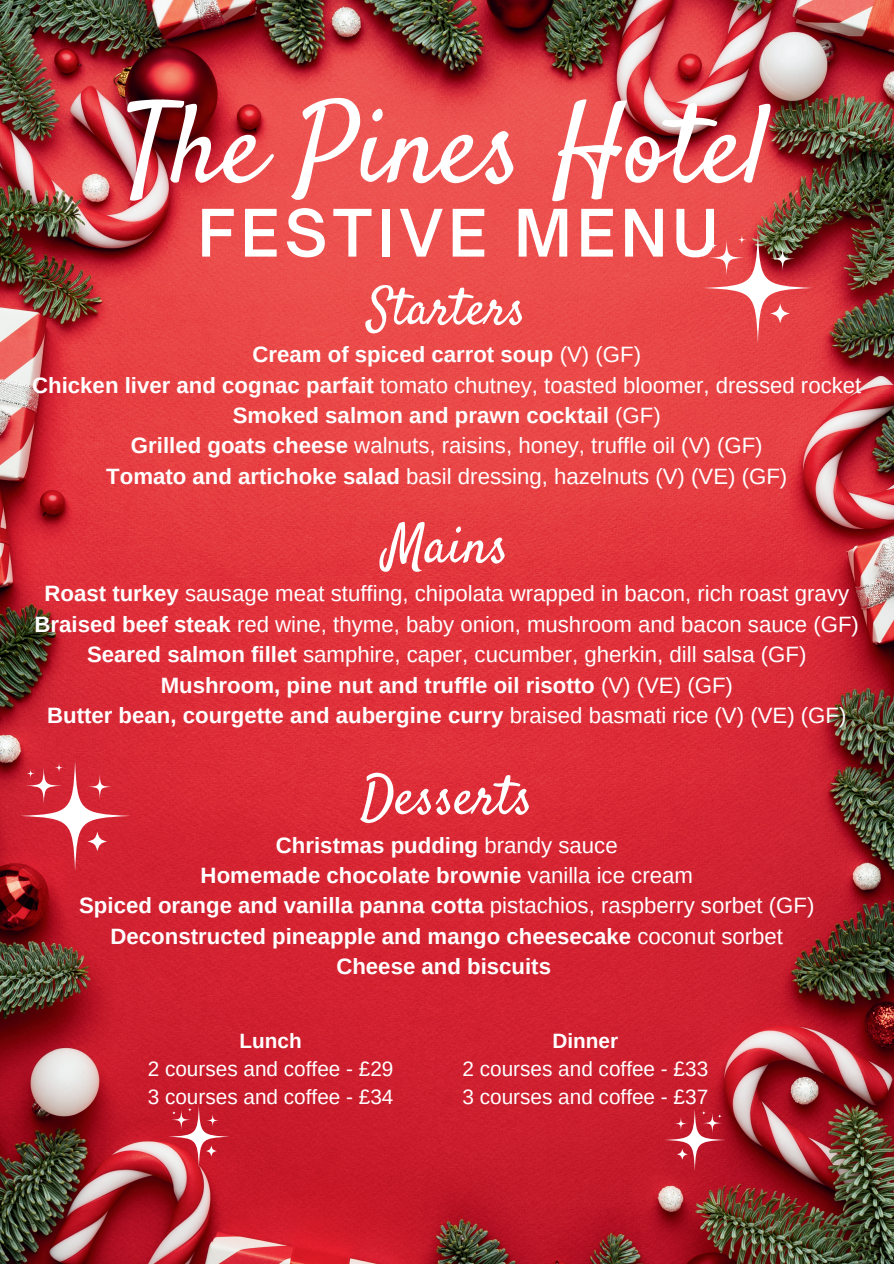
<style>
.page{position:relative;width:894px;height:1264px;background:#fff}
.page>*{position:absolute;margin:0;border:0;box-sizing:border-box;transform-origin:0 0}
.t1{font:111.9px "Satisfy";color:#fff}
.t2{font:600 62.55px "Open Sauce One";letter-spacing:.08em;color:#fff}
.t3{font:54.9px "Satisfy";color:#fff}
.t4{font:51.9px "Satisfy";color:#fff}
.t5{font:22.2px/30.3px "Arimo";color:#fff;text-align:center}
.t6{font:700 22.2px/30.3px "Arimo";color:#fff;text-align:center}
.t7{font:20.7px/28.2px "Arimo";color:#fff}
.t8{font:700 20.7px "Arimo";color:#fff}
.s1{font-weight:700}
.s2{font-weight:400}
</style>
<div class="page">
<img style="left:0;top:0;width:893px;height:1263px">
<svg style="left:20px;top:760px;width:110px;height:111px;background:#da4653"></svg>
<svg style="left:87px;top:774px;width:25px;height:25px"></svg>
<svg style="left:26px;top:767px;width:36px;height:36px"></svg>
<svg style="left:26px;top:768px;width:10px;height:10px"></svg>
<svg style="left:54px;top:762px;width:10px;height:10px"></svg>
<svg style="left:663px;top:1109px;width:62px;height:61px;background:#c93d4c"></svg>
<svg style="left:673px;top:1116px;width:14px;height:14px"></svg>
<svg style="left:702px;top:1112px;width:20px;height:21px"></svg>
<svg style="left:716px;top:1113px;width:6px;height:5px"></svg>
<svg style="left:700px;top:1110px;width:6px;height:5px"></svg>
<svg style="left:168px;top:1105px;width:62px;height:62px;background:#d3414e"></svg>
<svg style="left:206px;top:1113px;width:13px;height:14px"></svg>
<svg style="left:171px;top:1109px;width:20px;height:20px"></svg>
<svg style="left:171px;top:1110px;width:6px;height:5px"></svg>
<svg style="left:187px;top:1106px;width:5px;height:6px"></svg>
<svg style="left:702px;top:233px;width:110px;height:110px;background:#dd5d5f"></svg>
<svg style="left:770px;top:246px;width:24px;height:25px"></svg>
<svg style="left:708px;top:240px;width:36px;height:36px"></svg>
<svg style="left:708px;top:240px;width:10px;height:10px"></svg>
<svg style="left:736px;top:235px;width:10px;height:10px"></svg>
<h1 class="t1" style="left:124px;top:76px;width:647px">The Pines Hotel</h1>
<h2 class="t2" style="left:198px;top:192px;width:521px">FESTIVE MENU</h2>
<h3 class="t4" style="left:367px;top:275px;width:160px">Starters</h3>
<p class="t5" style="left:32px;top:339px;width:830px"><span class="s1">Cream of spiced carrot soup</span> (V) (GF)<br><span class="s1">Chicken liver and cognac parfait</span> tomato chutney, toasted bloomer, dressed rocket <span class="s1">Smoked salmon and prawn cocktail</span> (GF)<br><span class="s1">Grilled goats cheese</span> walnuts, raisins, honey, truffle oil (V) (GF)<br><span class="s1">Tomato and artichoke salad</span> basil dressing, hazelnuts (V) (VE) (GF)</p>
<h3 class="t3" style="left:385px;top:510px;width:125px">Mains</h3>
<p class="t5" style="left:35px;top:578px;width:825px"><span class="s1">Roast turkey</span> sausage meat stuffing, chipolata wrapped in bacon, rich roast gravy <span class="s1">Braised beef steak</span> red wine, thyme, baby onion, mushroom and bacon sauce (GF)<br><span class="s1">Seared salmon fillet</span> samphire, caper, cucumber, gherkin, dill salsa (GF)<br><span class="s1">Mushroom, pine nut and truffle oil risotto</span> (V) (VE) (GF)<br><span class="s1">Butter bean, courgette and aubergine curry</span> braised basmati rice (V) (VE) (GF)</p>
<h3 class="t3" style="left:360px;top:761px;width:174px">Desserts</h3>
<p class="t6" style="left:79px;top:830px;width:736px">Christmas pudding <span class="s2">brandy sauce<br></span>Homemade chocolate brownie <span class="s2">vanilla ice cream<br></span>Spiced orange and vanilla panna cotta <span class="s2">pistachios, raspberry sorbet (GF)<br></span>Deconstructed pineapple and mango cheesecake <span class="s2">coconut sorbet </span>Cheese and biscuits</p>
<p class="t8" style="left:239px;top:1026px;width:64px">Lunch</p>
<p class="t7" style="left:148px;top:1054px;width:247px">2 courses and coffee - £29<br>3 courses and coffee - £34</p>
<p class="t8" style="left:552px;top:1026px;width:67px">Dinner</p>
<p class="t7" style="left:462px;top:1054px;width:247px">2 courses and coffee - £33<br>3 courses and coffee - £37</p>
</div>
